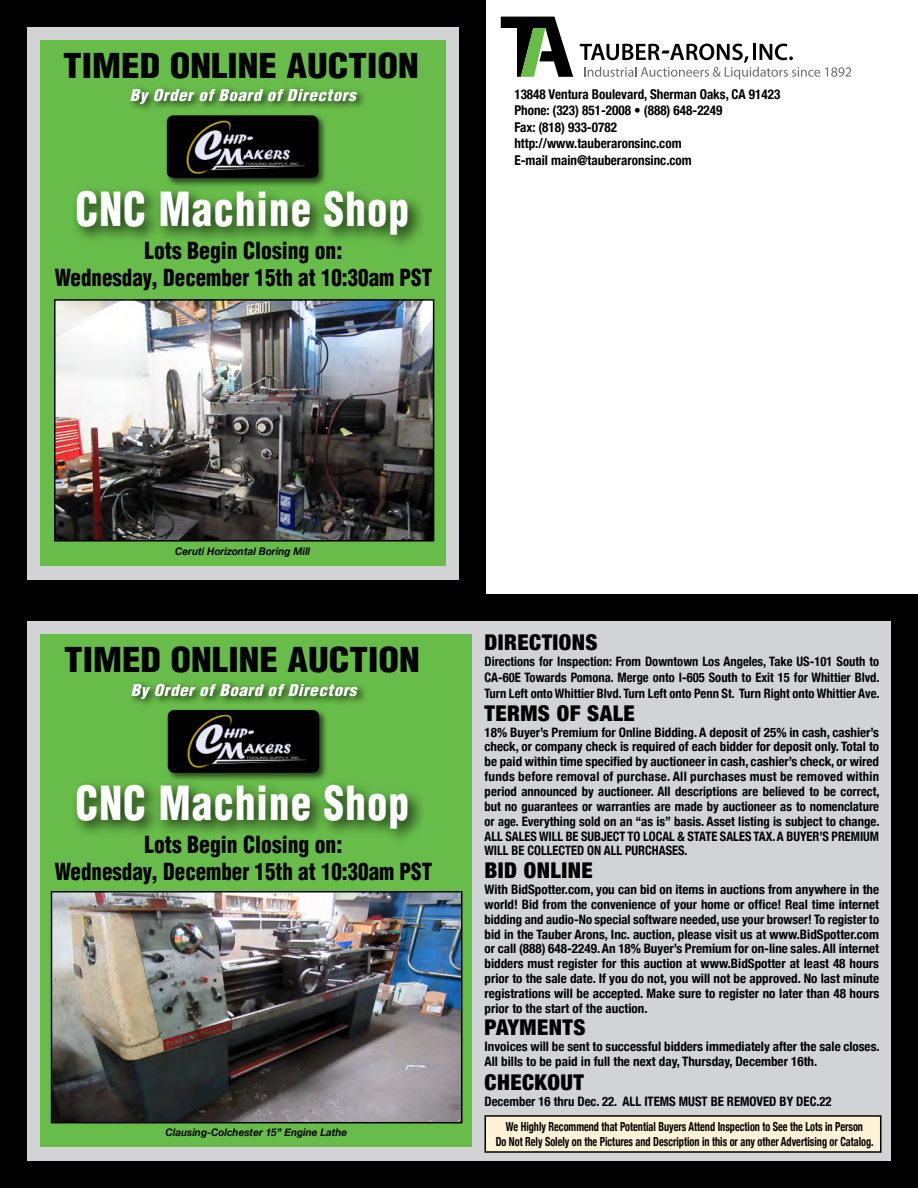
<style>
.page{position:relative;width:918px;height:1188px;background:#fff}
.page>*{position:absolute;margin:0;border:0;box-sizing:border-box;transform-origin:0 0}
.t1{font:900 condensed 45.9px "Helvetica";letter-spacing:.03em;color:#fff;scale:.89 1}
.t2{font:900 condensed 33.45px "Helvetica";color:#000;scale:1.11 1}
.t3{font:900 condensed 23.1px/27px "Helvetica";color:#000;text-align:center;scale:.94 1}
.t4{font:900 condensed 21.75px "Helvetica Neue";letter-spacing:.02em;color:#000;scale:1.04 1}
.t5{font:900 condensed 21.75px "Helvetica Neue";letter-spacing:.02em;color:#000101;scale:1.04 1}
.t6{font:italic 900 condensed 16.05px "Helvetica";letter-spacing:.03em;color:#fff;scale:1.07 1}
.t7{font:700 condensed 13.5px/16.5px "Helvetica Neue";color:#000}
.t8{font:700 condensed 13.05px/14.9px "Helvetica Neue";color:#000;text-align:justify}
.t9{font:700 condensed 13.05px/15.9px "Helvetica Neue";color:#000101;text-align:justify;scale:.96 1}
.t10{font:700 condensed 12.45px/15.3px "Helvetica Neue";color:#000;text-align:center;scale:.82 1}
.t11{font:italic 700 10.5px "Helvetica Neue";color:#000;scale:.95 1}
</style>
<div class="page">
<div style="left:0;top:0;width:486px;height:594px;background:#000"></div>
<div style="left:27px;top:27px;width:432px;height:553px;background:#d1d3d4"></div>
<div style="left:40px;top:41px;width:406px;height:525px;background:#68bd4a"></div>
<svg style="left:501px;top:17px;width:72px;height:60px"></svg>
<svg style="left:580px;top:44px;width:271px;height:35px"></svg>
<div style="left:127px;top:85px;width:240px;height:28px;background:#000;opacity:.75"></div>
<div style="left:165px;top:113px;width:163px;height:75px;background:#000;opacity:.61"></div>
<div style="left:167px;top:115px;width:151px;height:63px;background:#000;border-radius:6px"></div>
<img style="left:186px;top:120px;width:119px;height:54px">
<img style="left:57px;top:302px;width:374px;height:237px">
<div style="left:54px;top:299px;width:380px;height:243px;border:2px solid #000"></div>
<div style="left:0;top:594px;width:918px;height:594px;background:#000"></div>
<div style="left:27px;top:621px;width:864px;height:540px;background:#d1d3d4"></div>
<div style="left:40px;top:634px;width:432px;height:513px;background:#68bd4a"></div>
<img style="left:54px;top:894px;width:405px;height:226px">
<div style="left:51px;top:891px;width:411px;height:232px;border:2px solid #000"></div>
<div style="left:71px;top:779px;width:355px;height:67px;background:#000;opacity:.75"></div>
<div style="left:166px;top:708px;width:162px;height:74px;background:#000;opacity:.61"></div>
<div style="left:168px;top:710px;width:151px;height:63px;background:#000;border-radius:6px"></div>
<img style="left:187px;top:715px;width:132px;height:54px">
<div style="left:128px;top:679px;width:240px;height:29px;background:#000;opacity:.75"></div>
<div style="left:71px;top:185px;width:355px;height:67px;background:#000;opacity:.75"></div>
<div style="left:485px;top:1116px;width:396px;height:36px;background:#fff2d6"></div>
<div style="left:484px;top:1115px;width:397px;height:38px;border:2px solid #000"></div>
<h2 class="t2" style="left:63px;top:44px;width:322px">TIMED ONLINE AUCTION</h2>
<p class="t6" style="left:130px;top:85px;width:212px">By Order of Board of Directors</p>
<h1 class="t1" style="left:75px;top:180px;width:377px">CNC Machine Shop</h1>
<h3 class="t3" style="left:55px;top:237px;width:403px">Lots Begin Closing on:<br>Wednesday, December 15th at 10:30am PST</h3>
<p class="t7" style="left:514px;top:85px;width:267px">13848 Ventura Boulevard, Sherman Oaks, CA 91423<br>Phone: (323) 851-2008 • (888) 648-2249<br>Fax: (818) 933-0782 http://www.tauberaronsinc.com<br>E-mail main@tauberaronsinc.com</p>
<p class="t11" style="left:175px;top:543px;width:144px">Ceruti Horizontal Boring Mill</p>
<h2 class="t2" style="left:64px;top:639px;width:322px">TIMED ONLINE AUCTION</h2>
<p class="t6" style="left:131px;top:679px;width:212px">By Order of Board of Directors</p>
<h1 class="t1" style="left:75px;top:774px;width:377px">CNC Machine Shop</h1>
<h3 class="t3" style="left:55px;top:831px;width:403px">Lots Begin Closing on:<br>Wednesday, December 15th at 10:30am PST</h3>
<p class="t11" style="left:165px;top:1124px;width:193px">Clausing-Colchester 15” Engine Lathe</p>
<h3 class="t5" style="left:484px;top:624px;width:110px">DIRECTIONS</h3>
<p class="t9" style="left:484px;top:652px;width:413px">Directions for Inspection: From Downtown Los Angeles, Take US-101 South to CA-60E Towards Pomona. Merge onto I-605 South to Exit 15 for Whittier Blvd.<br>Turn Left onto Whittier Blvd. Turn Left onto Penn St. Turn Right onto Whittier Ave.</p>
<h3 class="t4" style="left:484px;top:695px;width:146px">TERMS OF SALE</h3>
<p class="t8" style="left:484px;top:724px;width:397px">18% Buyer’s Premium for Online Bidding. A deposit of 25% in cash, cashier’s check, or company check is required of each bidder for deposit only. Total to be paid within time specified by auctioneer in cash, cashier’s check, or wired funds before removal of purchase. All purchases must be removed within period announced by auctioneer. All descriptions are believed to be correct, but no guarantees or warranties are made by auctioneer as to nomenclature or age. Everything sold on an “as is” basis. Asset listing is subject to change.<br>ALL SALES WILL BE SUBJECT TO LOCAL &amp; STATE SALES TAX. A BUYER’S PREMIUM WILL BE COLLECTED ON ALL PURCHASES.</p>
<h3 class="t4" style="left:484px;top:852px;width:106px">BID ONLINE</h3>
<p class="t8" style="left:484px;top:881px;width:396px">With BidSpotter.com, you can bid on items in auctions from anywhere in the world! Bid from the convenience of your home or office! Real time internet bidding and audio-No special software needed, use your browser! To register to bid in the Tauber Arons, Inc. auction, please visit us at www.BidSpotter.com or call (888) 648-2249. An 18% Buyer’s Premium for on-line sales. All internet bidders must register for this auction at www.BidSpotter at least 48 hours prior to the sale date. If you do not, you will not be approved. No last minute registrations will be accepted. Make sure to register no later than 48 hours prior to the start of the auction.</p>
<h3 class="t4" style="left:484px;top:1010px;width:99px">PAYMENTS</h3>
<p class="t8" style="left:484px;top:1038px;width:397px">Invoices will be sent to successful bidders immediately after the sale closes.<br>All bills to be paid in full the next day, Thursday, December 16th.</p>
<h3 class="t4" style="left:484px;top:1065px;width:97px">CHECKOUT</h3>
<p class="t8" style="left:484px;top:1093px;width:349px">December 16 thru Dec. 22. ALL ITEMS MUST BE REMOVED BY DEC.22</p>
<p class="t10" style="left:496px;top:1118px;width:462px">We Highly Recommend that Potential Buyers Attend Inspection to See the Lots in Person<br>Do Not Rely Solely on the Pictures and Description in this or any other Advertising or Catalog.</p>
</div>
